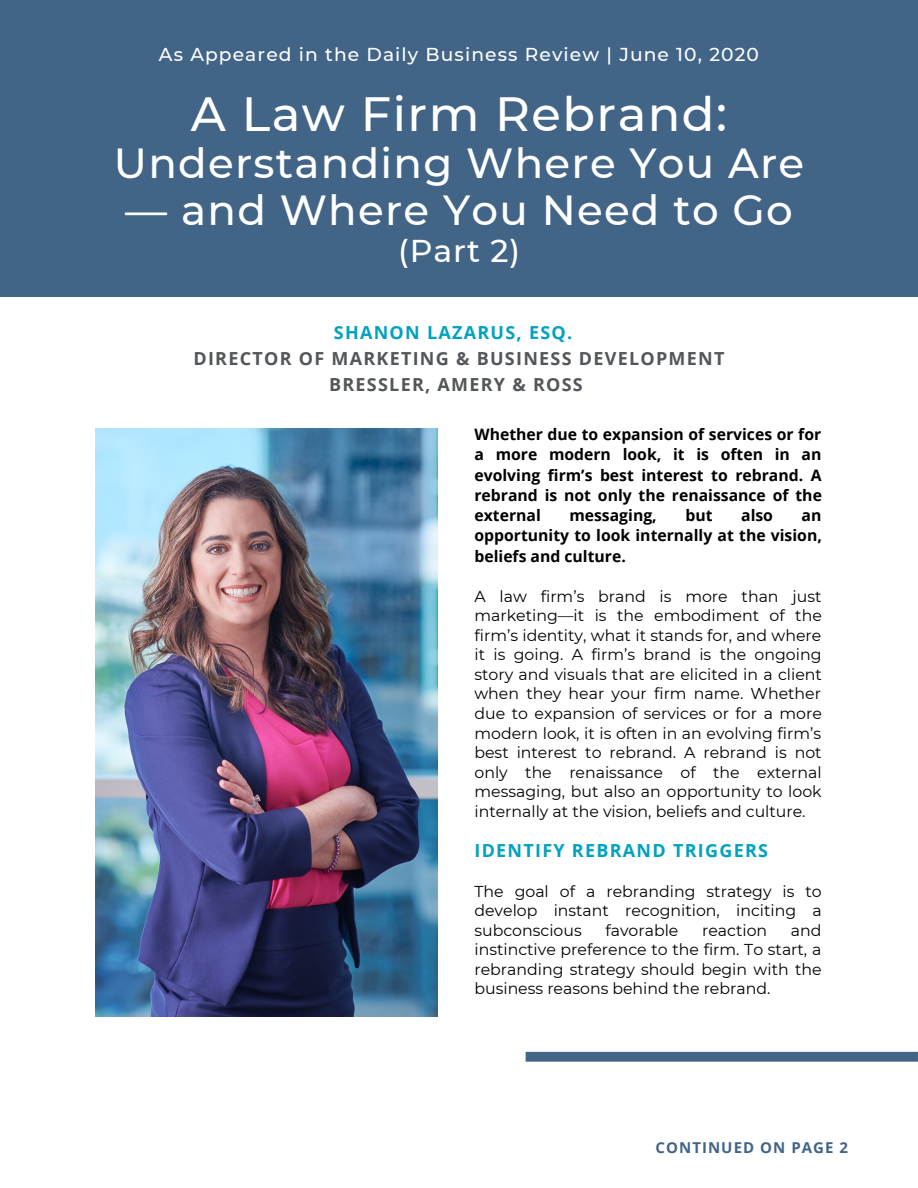
<style>
.page{position:relative;width:918px;height:1188px;background:#fff}
.page>*{position:absolute;margin:0;border:0;box-sizing:border-box;transform-origin:0 0}
.t1{font:500 48px "Montserrat";letter-spacing:.03em;color:#fff}
.t2{font:500 42px "Montserrat";letter-spacing:.03em;color:#fff}
.t3{font:500 31.5px "Montserrat";color:#fff}
.t4{font:500 18.6px "Montserrat";letter-spacing:.06em;color:#fff}
.t5{font:700 18px/25.8px "Open Sans";letter-spacing:.07em;color:#53565a;text-align:center}
.t6{font:700 18px "Open Sans";letter-spacing:.07em;color:#00a2c0}
.t7{font:15.75px/19.5px "Montserrat";color:#000;text-align:justify}
.t8{font:700 15.75px/20.2px "Open Sans";color:#000;text-align:justify}
.t9{font:700 15px "Open Sans";letter-spacing:.07em;color:#416487}
</style>
<div class="page">
<img style="left:96px;top:428px;width:342px;height:589px">
<div style="left:0;top:0;width:918px;height:296px;background:#416487"></div>
<svg style="left:526px;top:1052px;width:392px;height:10px;background:#47698b"></svg>
<p class="t4" style="left:159px;top:43px;width:602px">As Appeared in the Daily Business Review | June 10, 2020</p>
<h1 class="t1" style="left:191px;top:84px;width:538px">A Law Firm Rebrand:</h1>
<h2 class="t2" style="left:114px;top:138px;width:692px">Understanding Where You Are</h2>
<h2 class="t2" style="left:125px;top:184px;width:669px">— and Where You Need to Go</h2>
<h3 class="t3" style="left:398px;top:232px;width:123px">(Part 2)</h3>
<p class="t6" style="left:334px;top:320px;width:240px">SHANON LAZARUS, ESQ.</p>
<p class="t5" style="left:194px;top:345px;width:532px">DIRECTOR OF MARKETING &amp; BUSINESS DEVELOPMENT<br>BRESSLER, AMERY &amp; ROSS</p>
<p class="t8" style="left:474px;top:424px;width:349px">Whether due to expansion of services or for a more modern look, it is often in an evolving firm’s best interest to rebrand. A rebrand is not only the renaissance of the external</p>
<p class="t8" style="left:569px;top:505px;width:89px">messaging,</p>
<p class="t8" style="left:685px;top:505px;width:29px">but</p>
<p class="t8" style="left:741px;top:505px;width:33px">also</p>
<p class="t8" style="left:474px;top:505px;width:349px;text-indent:327px">an opportunity to look internally at the vision, beliefs and culture.</p>
<p class="t7" style="left:474px;top:586px;width:349px">A law firm’s brand is more than just marketing—it is the embodiment of the firm’s identity, what it stands for, and where it is going. A firm’s brand is the ongoing story and visuals that are elicited in a client when they hear your firm name. Whether due to expansion of services or for a more modern look, it is often in an evolving firm’s best interest to rebrand. A rebrand is not only the renaissance of the external messaging, but also an opportunity to look internally at the vision, beliefs and culture.</p>
<p class="t6" style="left:474px;top:837px;width:295px">IDENTIFY REBRAND TRIGGERS</p>
<p class="t7" style="left:474px;top:881px;width:349px">The goal of a rebranding strategy is to develop instant recognition, inciting a subconscious</p>
<p class="t7" style="left:605px;top:920px;width:75px">favorable</p>
<p class="t7" style="left:702px;top:920px;width:67px">reaction</p>
<p class="t7" style="left:474px;top:920px;width:349px;text-indent:316px">and instinctive preference to the firm. To start, a rebranding strategy should begin with the business reasons behind the rebrand.</p>
<p class="t9" style="left:656px;top:1137px;width:194px">CONTINUED ON PAGE 2</p>
</div>
